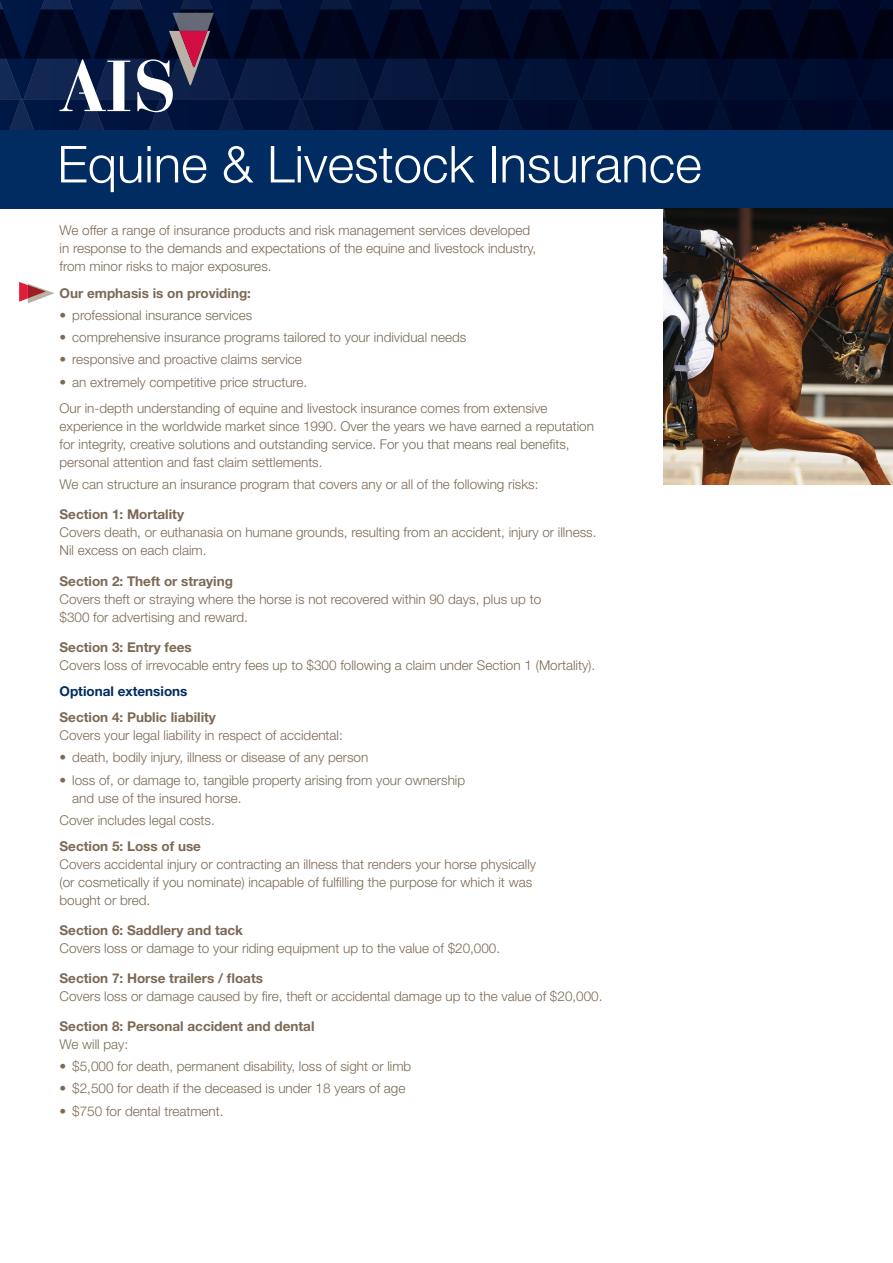
<style>
.page{position:relative;width:893px;height:1263px;background:#fff}
.page>*{position:absolute;margin:0;border:0;box-sizing:border-box;transform-origin:0 0}
.t1{font:300 51px "Helvetica Neue LT Std";color:#fff}
.t2{font:300 13.5px/18px "Helvetica Neue LT Std";color:#7c6954}
.Subhead_Blue{font:700 13.5px/18px "Helvetica Neue LT Std";color:#7c6954}
.t3{font:700 13.5px "Helvetica Neue LT Std";color:#002c62}
.s1{font-weight:700}
.s2{font-weight:300}
</style>
<div class="page">
<svg style="left:0;top:0;width:893px;height:130px;background:#081333"></svg>
<svg style="left:19px;top:282px;width:35px;height:21px"></svg>
<div style="left:0;top:130px;width:893px;height:78px;background:#002c62"></div>
<img style="left:663px;top:208px;width:230px;height:277px">
<p class="t1" style="left:57px;top:133px;width:646px">Equine &amp; Livestock Insurance</p>
<p class="t2" style="left:60px;top:221px;width:478px">We offer a range of insurance products and risk management services developed in response to the demands and expectations of the equine and livestock industry, from minor risks to major exposures.</p>
<p class="Subhead_Blue" style="left:60px;top:283px;width:193px">Our emphasis is on providing:</p>
<p class="t2" style="left:60px;top:306px;width:194px">• professional insurance services</p>
<p class="t2" style="left:60px;top:328px;width:408px">• comprehensive insurance programs tailored to your individual needs</p>
<p class="t2" style="left:60px;top:350px;width:244px">• responsive and proactive claims service</p>
<p class="t2" style="left:60px;top:372px;width:249px">• an extremely competitive price structure.</p>
<p class="t2" style="left:60px;top:399px;width:536px">Our in-depth understanding of equine and livestock insurance comes from extensive experience in the worldwide market since 1990. Over the years we have earned a reputation for integrity, creative solutions and outstanding service. For you that means real benefits, personal attention and fast claim settlements.</p>
<p class="t2" style="left:60px;top:475px;width:480px">We can structure an insurance program that covers any or all of the following risks:</p>
<p class="t2" style="left:60px;top:505px;width:538px"><span class="s1">Section 1: Mortality<br></span>Covers death, or euthanasia on humane grounds, resulting from an accident, injury or illness.<br>Nil excess on each claim.</p>
<p class="t2" style="left:60px;top:571px;width:483px"><span class="s1">Section 2: Theft or straying<br></span>Covers theft or straying where the horse is not recovered within 90 days, plus up to $300 for advertising and reward.</p>
<p class="t2" style="left:60px;top:637px;width:537px"><span class="s1">Section 3: Entry fees<br></span>Covers loss of irrevocable entry fees up to $300 following a claim under Section 1 (Mortality).</p>
<p class="t3" style="left:60px;top:683px;width:129px">Optional extensions</p>
<p class="Subhead_Blue" style="left:60px;top:708px;width:158px">Section 4: Public liability</p>
<p class="t2" style="left:60px;top:726px;width:285px">Covers your legal liability in respect of accidental:</p>
<p class="t2" style="left:60px;top:748px;width:310px">• death, bodily injury, illness or disease of any person</p>
<p class="t2" style="left:72px;top:770px;width:394px;text-indent:-13px">• loss of, or damage to, tangible property arising from your ownership and use of the insured horse.</p>
<p class="t2" style="left:60px;top:811px;width:157px">Cover includes legal costs.</p>
<p class="t2" style="left:60px;top:836px;width:478px"><span class="s1">Section 5: Loss of use<br></span>Covers accidental injury or contracting an illness that renders your horse physically (or cosmetically if you nominate) incapable of fulfilling the purpose for which it was bought or bred.</p>
<p class="t2" style="left:60px;top:921px;width:442px"><span class="s1">Section 6: Saddlery and tack<br></span>Covers loss or damage to your riding equipment up to the value of $20,000.</p>
<p class="t2" style="left:60px;top:969px;width:544px"><span class="s1">Section 7: Horse trailers / floats<br></span>Covers loss or damage caused by fire, theft or accidental damage up to the value of $20,000.</p>
<p class="Subhead_Blue" style="left:60px;top:1017px;width:256px">Section 8: Personal accident and dental<br><span class="s2">We will pay:</span></p>
<p class="t2" style="left:60px;top:1057px;width:353px">• $5,000 for death, permanent disability, loss of sight or limb</p>
<p class="t2" style="left:60px;top:1079px;width:347px">• $2,500 for death if the deceased is under 18 years of age</p>
<p class="t2" style="left:60px;top:1102px;width:166px">• $750 for dental treatment.</p>
</div>
